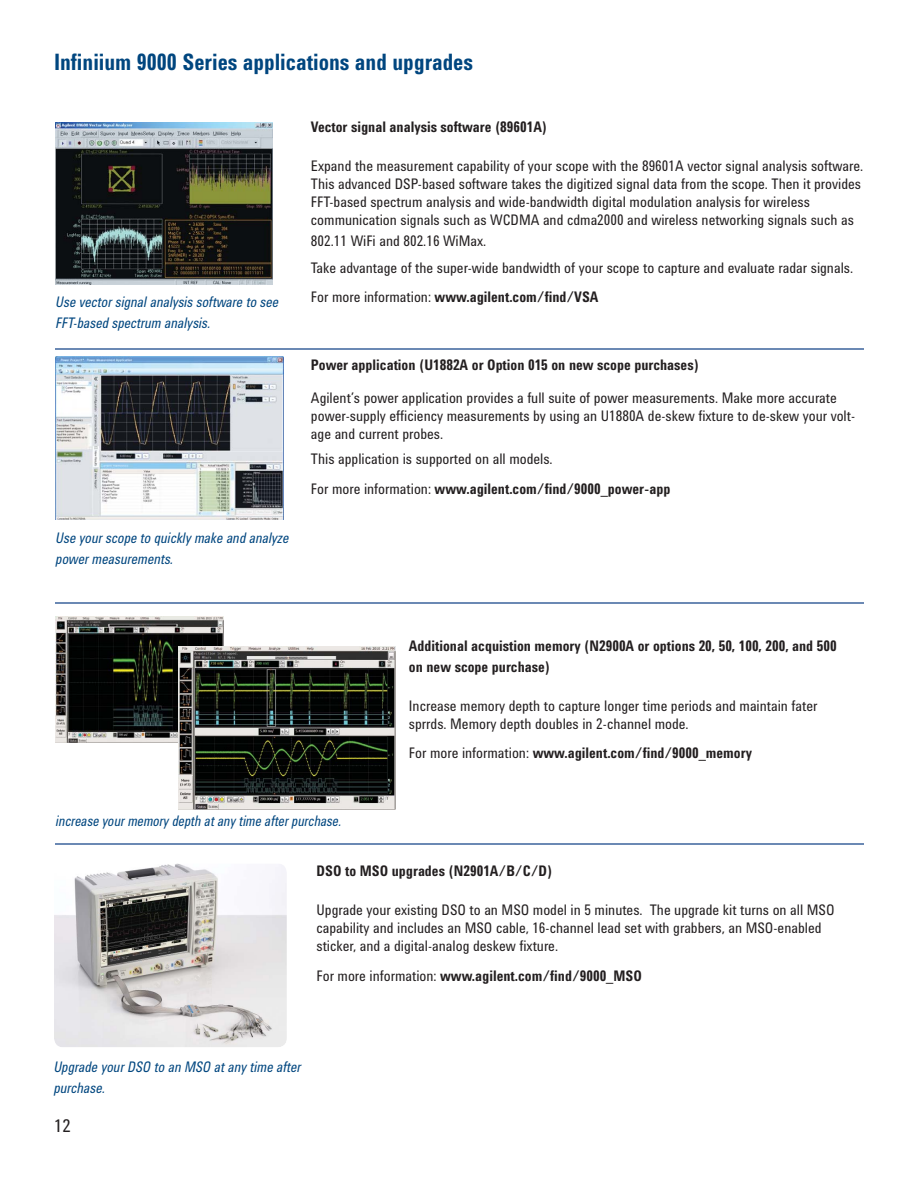
<style>
.page{position:relative;width:918px;height:1188px;background:#fff}
.page>*{position:absolute;margin:0;border:0;box-sizing:border-box;transform-origin:0 0}
.t1{font:700 23.25px "Agilent Condensed CFF";color:#00467f;scale:.93 1}
.t2{font:18px "Agilent Condensed CFF";color:#231f20}
.t3{font:15px/18px "Agilent Condensed CFF";color:#231f20;scale:.95 1}
.t4{font:700 15px/21px "Agilent Condensed CFF";color:#231f20;scale:.95 1}
.t5{font:italic 15px/21px "Agilent Condensed CFF";color:#00467f;scale:.9 1}
.t6{font:italic 15px "Agilent Condensed CFF";color:#00467f;scale:.87 1}
.s1{font-weight:400}
.s2{font-weight:700}
</style>
<div class="page">
<hr style="left:56px;top:348px;width:808px;height:1px;background:#6b89b4">
<hr style="left:56px;top:602px;width:808px;height:2px;background:#6b89b4">
<hr style="left:56px;top:843px;width:808px;height:2px;background:#6b89b4">
<img style="left:54px;top:863px;width:233px;height:184px;border-radius:9px">
<img style="left:56px;top:123px;width:216px;height:162px">
<img style="left:56px;top:357px;width:227px;height:163px">
<img style="left:56px;top:617px;width:167px;height:125px">
<img style="left:178px;top:647px;width:217px;height:163px">
<h1 class="t1" style="left:54px;top:54px;width:452px">Infiniium 9000 Series applications and upgrades</h1>
<p class="t5" style="left:56px;top:293px;width:249px">Use vector signal analysis software to see<br>FFT-based spectrum analysis.</p>
<p class="t5" style="left:56px;top:529px;width:261px">Use your scope to quickly make and analyze power measurements.</p>
<p class="t4" style="left:311px;top:118px;width:250px">Vector signal analysis software (89601A)</p>
<p class="t3" style="left:311px;top:159px;width:583px">Expand the measurement capability of your scope with the 89601A vector signal analysis software.<br>This advanced DSP-based software takes the digitized signal data from the scope. Then it provides FFT-based spectrum analysis and wide-bandwidth digital modulation analysis for wireless communication signals such as WCDMA and cdma2000 and wireless networking signals such as</p>
<p class="t3" style="left:311px;top:230px;width:572px;line-height:26.5px">802.11 WiFi and 802.16 WiMax.<br>Take advantage of the super-wide bandwidth of your scope to capture and evaluate radar signals.</p>
<p class="t4" style="left:311px;top:288px;width:304px"><span class="s1">For more information:</span> www.agilent.com/find/VSA</p>
<p class="t4" style="left:311px;top:356px;width:410px">Power application (U1882A or Option 015 on new scope purchases)</p>
<p class="t3" style="left:311px;top:390px;width:574px">Agilent’s power application provides a full suite of power measurements. Make more accurate power-supply efficiency measurements by using an U1880A de-skew fixture to de-skew your volt&shy;age and current probes.</p>
<p class="t3" style="left:311px;top:446px;width:380px;line-height:29.5px">This application is supported on all models.<br>For more information: <span class="s2">www.agilent.com/find/9000_power-app</span></p>
<p class="t4" style="left:409px;top:637px;width:452px">Additional acquistion memory (N2900A or options 20, 50, 100, 200, and 500 on new scope purchase)</p>
<p class="t3" style="left:409px;top:698px;width:432px">Increase memory depth to capture longer time periods and maintain fater sprrds. Memory depth doubles in 2-channel mode.</p>
<p class="t4" style="left:409px;top:744px;width:363px"><span class="s1">For more information:</span> www.agilent.com/find/9000_memory</p>
<p class="t6" style="left:56px;top:816px;width:330px">increase your memory depth at any time after purchase.</p>
<p class="t4" style="left:316px;top:862px;width:250px">DSO to MSO upgrades (N2901A/B/C/D)</p>
<p class="t3" style="left:316px;top:903px;width:547px">Upgrade your existing DSO to an MSO model in 5 minutes. The upgrade kit turns on all MSO capability and includes an MSO cable, 16-channel lead set with grabbers, an MSO-enabled sticker, and a digital-analog deskew fixture.</p>
<p class="t4" style="left:316px;top:967px;width:344px"><span class="s1">For more information:</span> www.agilent.com/find/9000_MSO</p>
<p class="t5" style="left:54px;top:1058px;width:276px">Upgrade your DSO to an MSO at any time after purchase.</p>
<p class="t2" style="left:54px;top:1119px;width:18px">12</p>
</div>
